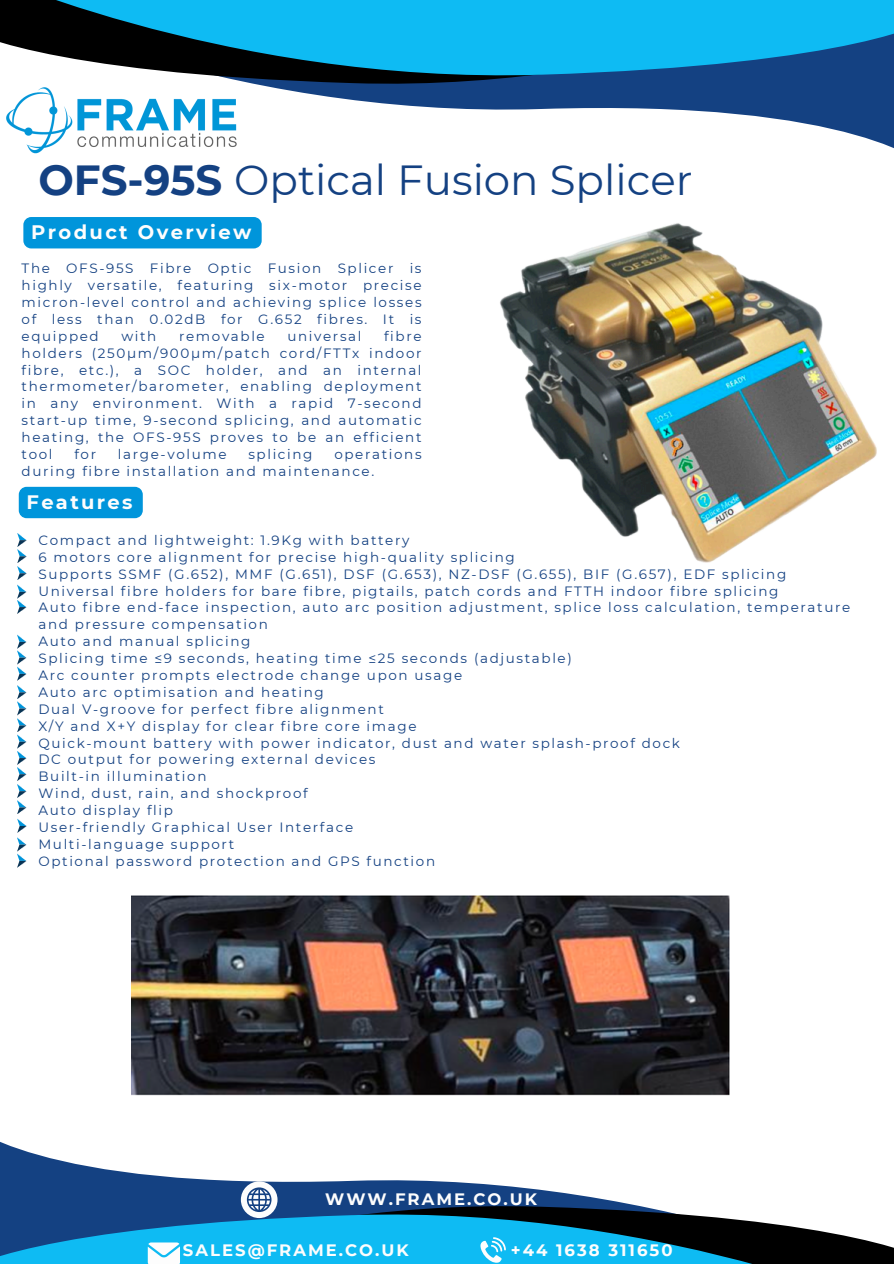
<style>
.page{position:relative;width:894px;height:1264px;background:#fff}
.page>*{position:absolute;margin:0;border:0;box-sizing:border-box;transform-origin:0 0}
.t1{font:42px "Montserrat";color:#144182}
.t2{font:700 19.5px "Montserrat";letter-spacing:.12em;color:#fdfdfd}
.t3{font:700 16.5px "Montserrat";letter-spacing:.12em;color:#fdfdfd}
.t4{font:13.5px/16.8px "Montserrat";letter-spacing:.12em;color:#144182}
.s1{font-weight:700}
</style>
<div class="page">
<svg style="left:305px;top:93px;width:588px;height:55px"></svg>
<div style="left:260px;top:85px;width:633px;height:8px;background:#144182"></div>
<svg style="left:0;top:0;width:893px;height:85px;background:#1c8cb7"></svg>
<svg style="left:0;top:1142px;width:584px;height:54px"></svg>
<div style="left:0;top:1196px;width:629px;height:8px;background:#144182"></div>
<svg style="left:0;top:1204px;width:893px;height:59px;background:#257fa6"></svg>
<svg style="left:480px;top:1237px;width:25px;height:26px"></svg>
<svg style="left:148px;top:1242px;width:32px;height:21px"></svg>
<svg style="left:241px;top:1181px;width:36px;height:36px"></svg>
<img style="left:6px;top:87px;width:231px;height:67px">
<svg style="left:17px;top:533px;width:9px;height:46px"></svg>
<svg style="left:17px;top:585px;width:9px;height:28px"></svg>
<img style="left:132px;top:895px;width:597px;height:200px">
<img style="left:500px;top:223px;width:377px;height:340px">
<div style="left:23px;top:217px;width:238px;height:31px;background:#0095db"></div>
<div style="left:19px;top:487px;width:124px;height:31px;background:#0095db"></div>
<svg style="left:17px;top:635px;width:9px;height:232px"></svg>
<p class="t1" style="left:38px;top:154px;width:655px"><span class="s1">OFS-95S</span> Optical Fusion Splicer</p>
<p class="t2" style="left:31px;top:220px;width:222px">Product Overview</p>
<p class="t4" style="left:22px;top:260px;width:401px;text-align:justify">The OFS-95S Fibre Optic Fusion Splicer is highly versatile, featuring six-motor precise micron-level control and achieving splice losses of less than 0.02dB for G.652 fibres. It is equipped</p>
<p class="t4" style="left:22px;top:327px;width:401px;text-align:justify;text-indent:362px">fibre holders (250μm/900μm/patch cord/FTTx indoor fibre, etc.), a SOC holder, and an internal thermometer/barometer, enabling deployment in any environment. With a rapid 7-second start-up time, 9-second splicing, and automatic heating, the OFS-95S proves to be an efficient tool</p>
<p class="t4" style="left:121px;top:327px;width:37px">with</p>
<p class="t4" style="left:179px;top:327px;width:87px">removable</p>
<p class="t4" style="left:287px;top:327px;width:76px">universal</p>
<p class="t4" style="left:74px;top:446px;width:23px">for</p>
<p class="t4" style="left:118px;top:446px;width:110px">large-volume</p>
<p class="t4" style="left:248px;top:446px;width:66px">splicing</p>
<p class="t4" style="left:22px;top:446px;width:401px;text-indent:312px">operations during fibre installation and maintenance.</p>
<p class="t2" style="left:27px;top:490px;width:107px">Features</p>
<p class="t4" style="left:38px;top:531px;width:372px">Compact and lightweight: 1.9Kg with battery</p>
<h2 class="t4" style="left:38px;top:548px;width:477px">6 motors core alignment for precise high-quality splicing</h2>
<p class="t4" style="left:38px;top:565px;width:749px">Supports SSMF (G.652), MMF (G.651), DSF (G.653), NZ-DSF (G.655), BIF (G.657), EDF splicing</p>
<p class="t4" style="left:38px;top:582px;width:741px">Universal fibre holders for bare fibre, pigtails, patch cords and FTTH indoor fibre splicing</p>
<p class="t4" style="left:38px;top:599px;width:813px">Auto fibre end-face inspection, auto arc position adjustment, splice loss calculation, temperature and pressure compensation</p>
<p class="t4" style="left:38px;top:633px;width:213px">Auto and manual splicing</p>
<p class="t4" style="left:38px;top:650px;width:534px">Splicing time ≤9 seconds, heating time ≤25 seconds (adjustable)</p>
<p class="t4" style="left:38px;top:666px;width:425px">Arc counter prompts electrode change upon usage</p>
<p class="t4" style="left:38px;top:683px;width:287px">Auto arc optimisation and heating</p>
<p class="t4" style="left:38px;top:700px;width:347px">Dual V-groove for perfect fibre alignment</p>
<p class="t4" style="left:38px;top:717px;width:379px">X/Y and X+Y display for clear fibre core image</p>
<p class="t4" style="left:38px;top:734px;width:643px">Quick-mount battery with power indicator, dust and water splash-proof dock</p>
<p class="t4" style="left:38px;top:751px;width:338px">DC output for powering external devices</p>
<p class="t4" style="left:38px;top:768px;width:169px">Built-in illumination</p>
<p class="t4" style="left:38px;top:785px;width:271px">Wind, dust, rain, and shockproof</p>
<p class="t4" style="left:38px;top:801px;width:136px">Auto display flip</p>
<p class="t4" style="left:38px;top:818px;width:316px">User-friendly Graphical User Interface</p>
<p class="t4" style="left:38px;top:835px;width:197px">Multi-language support</p>
<p class="t4" style="left:38px;top:852px;width:398px">Optional password protection and GPS function</p>
<p class="t3" style="left:325px;top:1189px;width:213px">WWW.FRAME.CO.UK</p>
<p class="t3" style="left:183px;top:1239px;width:227px">SALES@FRAME.CO.UK</p>
<p class="t3" style="left:510px;top:1239px;width:163px">+44 1638 311650</p>
</div>
